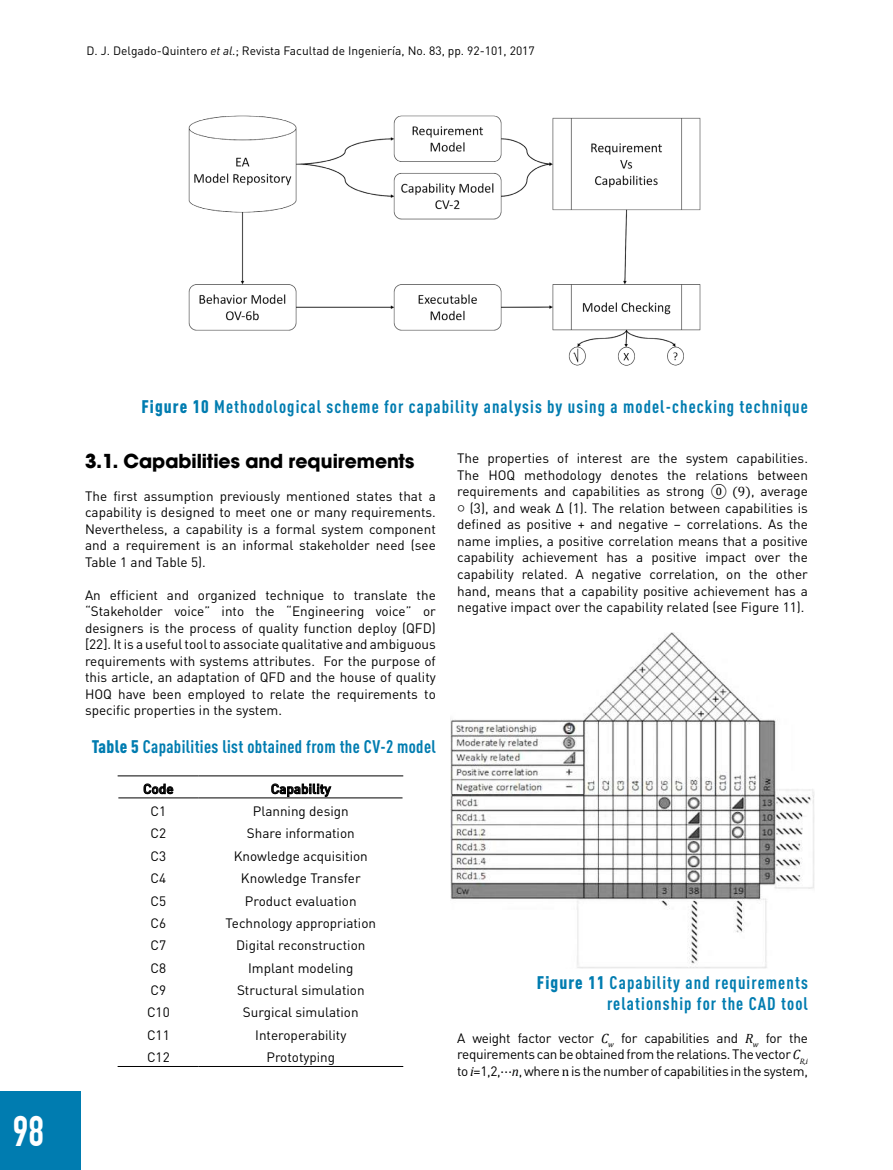
<style>
.page{position:relative;width:893px;height:1170px;background:#fff}
.page>*{position:absolute;margin:0;border:0;box-sizing:border-box;transform-origin:0 0}
.t1{font:700 42px "DIN Condensed";color:#fff}
.t2{font:700 21px "Avant Garde Md ITC";color:#000}
.t3{font:700 condensed 18px/21px "DIN Pro";letter-spacing:.06em;color:#007cb0;text-align:right}
.t4{font:700 condensed 18px "DIN Pro";letter-spacing:.02em;color:#007cb0}
.t5{font:13.5px/16.5px "DIN Pro";color:#000;text-align:justify}
.t6{font:500 13.5px "DIN";color:#000}
.t7{font:12px "DIN Pro";color:#000}
.s1{font-style:italic}
.s2{font-weight:900}
.s3{font-family:"Cambria Math"}
.s4{font-family:"Cambria"}
.s5{font-family:"Cambria";font-style:italic}
</style>
<div class="page">
<div style="left:0;top:1090px;width:81px;height:79px;background:#007cb0"></div>
<img style="left:188px;top:115px;width:513px;height:251px">
<hr style="left:118px;top:775px;width:81px;height:1px;background:#000">
<hr style="left:199px;top:775px;width:204px;height:1px;background:#000">
<hr style="left:118px;top:797px;width:81px;height:1px;background:#000">
<hr style="left:199px;top:797px;width:203px;height:1px;background:#000">
<hr style="left:118px;top:1065px;width:81px;height:1px;background:#000">
<hr style="left:199px;top:1065px;width:204px;height:1px;background:#000">
<svg style="left:143px;top:783px;width:31px;height:11px"></svg>
<svg style="left:271px;top:783px;width:61px;height:14px"></svg>
<img style="left:451px;top:632px;width:363px;height:336px">
<p class="t7" style="left:87px;top:43px;width:450px">D. J. Delgado-Quintero <span class="s1">et al</span>.; Revista Facultad de Ingeniería, No. 83, pp. 92-101, 2017</p>
<h1 class="t1" style="left:13px;top:1106px;width:33px">98</h1>
<h3 class="t3" style="left:142px;top:394px;width:668px"><span class="s2">Figure 10</span> Methodological scheme for capability analysis by using a model-checking technique</h3>
<h2 class="t2" style="left:85px;top:448px;width:331px">3.1. Capabilities and requirements</h2>
<p class="t5" style="left:85px;top:486px;width:352px">The first assumption previously mentioned states that a capability is designed to meet one or many requirements.<br>Nevertheless, a capability is a formal system component and a requirement is an informal stakeholder need (see Table 1 and Table 5).</p>
<p class="t5" style="left:85px;top:585px;width:352px">An efficient and organized technique to translate the “Stakeholder voice” into the “Engineering voice” or designers is the process of quality function deploy (QFD) [22]. It is a useful tool to associate qualitative and ambiguous requirements with systems attributes. For the purpose of this article, an adaptation of QFD and the house of quality HOQ have been employed to relate the requirements to specific properties in the system.</p>
<h3 class="t4" style="left:92px;top:733px;width:345px"><span class="s2">Table 5</span> Capabilities list obtained from the CV-2 model</h3>
<p class="t6" style="left:143px;top:780px;width:32px">Code</p>
<p class="t6" style="left:271px;top:780px;width:61px">Capability</p>
<p class="t5" style="left:151px;top:801px;width:17px">C1</p>
<p class="t5" style="left:253px;top:801px;width:97px">Planning design</p>
<p class="t5" style="left:151px;top:823px;width:17px">C2</p>
<p class="t5" style="left:247px;top:823px;width:109px">Share information</p>
<p class="t5" style="left:151px;top:846px;width:17px">C3</p>
<p class="t5" style="left:234px;top:846px;width:135px">Knowledge acquisition</p>
<p class="t5" style="left:151px;top:868px;width:17px">C4</p>
<p class="t5" style="left:241px;top:868px;width:121px">Knowledge Transfer</p>
<p class="t5" style="left:151px;top:891px;width:17px">C5</p>
<p class="t5" style="left:245px;top:891px;width:113px">Product evaluation</p>
<p class="t5" style="left:151px;top:913px;width:17px">C6</p>
<p class="t5" style="left:226px;top:913px;width:152px">Technology appropriation</p>
<p class="t5" style="left:151px;top:935px;width:17px">C7</p>
<p class="t5" style="left:236px;top:935px;width:131px">Digital reconstruction</p>
<p class="t5" style="left:151px;top:958px;width:17px">C8</p>
<p class="t5" style="left:248px;top:958px;width:107px">Implant modeling</p>
<p class="t5" style="left:151px;top:980px;width:17px">C9</p>
<p class="t5" style="left:237px;top:980px;width:129px">Structural simulation</p>
<p class="t5" style="left:147px;top:1002px;width:24px">C10</p>
<p class="t5" style="left:243px;top:1002px;width:117px">Surgical simulation</p>
<p class="t5" style="left:147px;top:1025px;width:24px">C11</p>
<p class="t5" style="left:255px;top:1025px;width:93px">Interoperability</p>
<p class="t5" style="left:147px;top:1047px;width:24px">C12</p>
<p class="t5" style="left:266px;top:1047px;width:70px">Prototyping</p>
<p class="t5" style="left:457px;top:449px;width:352px">The properties of interest are the system capabilities.<br>The HOQ methodology denotes the relations between requirements and capabilities as strong <span class="s3">⓪ (9)</span>, average</p>
<p class="t5" style="left:457px;top:498px;width:352px"><span class="s4">○</span> (3), and weak ∆ (1). The relation between capabilities is defined as positive + and negative – correlations. As the name implies, a positive correlation means that a positive capability achievement has a positive impact over the capability related. A negative correlation, on the other hand, means that a capability positive achievement has a negative impact over the capability related (see Figure 11).</p>
<h3 class="t3" style="left:537px;top:970px;width:272px"><span class="s2">Figure 11</span> Capability and requirements relationship for the CAD tool</h3>
<p class="t5" style="left:457px;top:1028px;width:352px">A weight factor vector <span class="s5">C</span><sub>w</sub> for capabilities and <span class="s5">R</span><sub>w</sub> for the requirements can be obtained from the relations. The vector <span class="s5">C</span><sub>R,i </sub>to <span class="s5">i</span>=1,2,<span class="s3">⋯</span><span class="s5">n</span>, where <span class="s4">n</span> is the number of capabilities in the system,</p>
</div>
